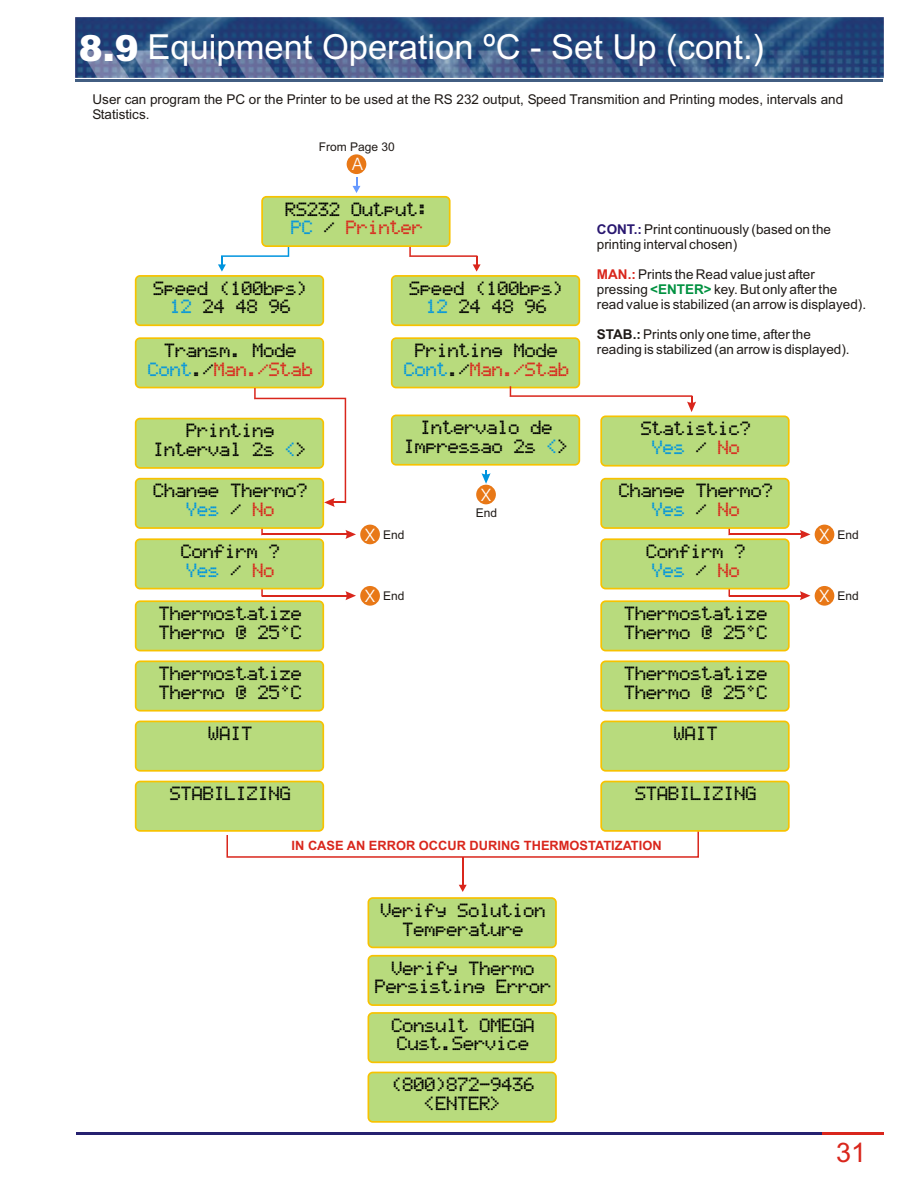
<style>
.page{position:relative;width:918px;height:1188px;background:#fff}
.page>*{position:absolute;margin:0;border:0;box-sizing:border-box;transform-origin:0 0}
.t1{font:36px "Arial";color:#fff}
.t2{font:900 36px "Arial";color:#fff}
.t3{font:34.5px "Arial";color:#fff}
.t4{font:27px "Arial";color:#d9261c}
.t5{font:18px/18.8px "Ericsson GA628";color:#000;text-align:center}
.t6{font:18px "Ericsson GA628";color:#0094de}
.t7{font:17.25px "Avant Garde Bk BT";color:#fff}
.t8{font:13.5px/15.1px "Arial";color:#1f1a17}
.t9{font:700 12.9px "Arial";color:#d9261c}
.t10{font:12px "Arial";color:#1f1a17}
.s1{font-weight:900}
.s2{color:#0094de}
.s3{color:#d9261c}
.s4{font-weight:700;color:#291770}
.s5{font-weight:700;color:#d9261c}
.s6{font-weight:700;color:#009140}
.s7{font-weight:700}
</style>
<div class="page">
<svg style="left:226px;top:832px;width:473px;height:60px"></svg>
<img style="left:75px;top:18px;width:808px;height:60px">
<hr style="left:75px;top:80px;width:808px;height:2px;background:#425e82">
<hr style="left:76px;top:1133px;width:745px;height:2px;background:#262170">
<hr style="left:822px;top:1133px;width:62px;height:2px;background:#d9261c">
<hr style="left:262px;top:534px;width:89px;height:1px;background:#d9261c">
<svg style="left:345px;top:530px;width:11px;height:9px"></svg>
<hr style="left:729px;top:534px;width:76px;height:1px;background:#d9261c">
<svg style="left:800px;top:530px;width:10px;height:9px"></svg>
<svg style="left:261px;top:589px;width:2px;height:7px"></svg>
<hr style="left:262px;top:595px;width:89px;height:1px;background:#d9261c">
<svg style="left:345px;top:591px;width:11px;height:9px"></svg>
<hr style="left:729px;top:595px;width:76px;height:1px;background:#d9261c">
<svg style="left:800px;top:591px;width:10px;height:9px"></svg>
<svg style="left:218px;top:247px;width:71px;height:25px"></svg>
<svg style="left:409px;top:247px;width:72px;height:25px"></svg>
<div style="left:261px;top:196px;width:190px;height:51px;background:#b8db7d;border:2px solid #f7c200;border-radius:4px"></div>
<div style="left:391px;top:275px;width:189px;height:51px;background:#b8db7d;border:2px solid #f7c200;border-radius:4px"></div>
<div style="left:391px;top:337px;width:189px;height:51px;background:#b8db7d;border:2px solid #f7c200;border-radius:4px"></div>
<div style="left:391px;top:415px;width:189px;height:51px;background:#b8db7d;border:2px solid #f7c200;border-radius:4px"></div>
<div style="left:600px;top:415px;width:190px;height:52px;background:#b8db7d;border:2px solid #f7c200;border-radius:4px"></div>
<div style="left:135px;top:275px;width:189px;height:51px;background:#b8db7d;border:2px solid #f7c200;border-radius:4px"></div>
<div style="left:135px;top:337px;width:189px;height:51px;background:#b8db7d;border:2px solid #f7c200;border-radius:4px"></div>
<div style="left:135px;top:418px;width:189px;height:51px;background:#b8db7d;border:2px solid #f7c200;border-radius:4px"></div>
<div style="left:135px;top:478px;width:189px;height:51px;background:#b8db7d;border:2px solid #f7c200;border-radius:4px"></div>
<div style="left:600px;top:478px;width:190px;height:51px;background:#b8db7d;border:2px solid #f7c200;border-radius:4px"></div>
<div style="left:135px;top:600px;width:189px;height:51px;background:#b8db7d;border:2px solid #f7c200;border-radius:4px"></div>
<div style="left:600px;top:600px;width:190px;height:51px;background:#b8db7d;border:2px solid #f7c200;border-radius:4px"></div>
<div style="left:135px;top:538px;width:189px;height:51px;background:#b8db7d;border:2px solid #f7c200;border-radius:4px"></div>
<div style="left:600px;top:538px;width:190px;height:51px;background:#b8db7d;border:2px solid #f7c200;border-radius:4px"></div>
<div style="left:135px;top:660px;width:189px;height:52px;background:#b8db7d;border:2px solid #f7c200;border-radius:4px"></div>
<div style="left:600px;top:660px;width:190px;height:52px;background:#b8db7d;border:2px solid #f7c200;border-radius:4px"></div>
<div style="left:135px;top:721px;width:189px;height:51px;background:#b8db7d;border:2px solid #f7c200;border-radius:4px"></div>
<div style="left:600px;top:721px;width:190px;height:51px;background:#b8db7d;border:2px solid #f7c200;border-radius:4px"></div>
<div style="left:135px;top:781px;width:189px;height:51px;background:#b8db7d;border:2px solid #f7c200;border-radius:4px"></div>
<div style="left:600px;top:781px;width:190px;height:51px;background:#b8db7d;border:2px solid #f7c200;border-radius:4px"></div>
<div style="left:368px;top:897px;width:189px;height:51px;background:#b8db7d;border:2px solid #f7c200;border-radius:4px"></div>
<svg style="left:510px;top:386px;width:186px;height:26px"></svg>
<svg style="left:353px;top:177px;width:7px;height:16px"></svg>
<div style="left:347px;top:154px;width:19px;height:20px;background:#e87817;border-radius:50%"></div>
<div style="left:476px;top:485px;width:20px;height:19px;background:#e87817;border-radius:50%"></div>
<div style="left:360px;top:525px;width:20px;height:19px;background:#e87817;border-radius:50%"></div>
<div style="left:815px;top:525px;width:19px;height:19px;background:#e87817;border-radius:50%"></div>
<div style="left:360px;top:586px;width:20px;height:20px;background:#e87817;border-radius:50%"></div>
<div style="left:815px;top:586px;width:19px;height:20px;background:#e87817;border-radius:50%"></div>
<svg style="left:254px;top:388px;width:92px;height:119px"></svg>
<svg style="left:482px;top:470px;width:9px;height:14px"></svg>
<div style="left:368px;top:955px;width:189px;height:51px;background:#b8db7d;border:2px solid #f7c200;border-radius:4px"></div>
<div style="left:368px;top:1012px;width:189px;height:51px;background:#b8db7d;border:2px solid #f7c200;border-radius:4px"></div>
<div style="left:368px;top:1072px;width:189px;height:51px;background:#b8db7d;border:2px solid #f7c200;border-radius:4px"></div>
<h1 class="t1" style="left:79px;top:33px;width:452px"><span class="s1">3</span> Composição do produto</h1>
<h2 class="t3" style="left:148px;top:34px;width:618px">Equipment Operation ºC - Set Up (cont.)</h2>
<h1 class="t2" style="left:79px;top:35px;width:62px">8.9</h1>
<p class="t8" style="left:93px;top:93px;width:752px">User can program the PC or the Printer to be used at the RS 232 output, Speed Transmition and Printing modes, intervals and<br>Statistics.</p>
<p class="t10" style="left:319px;top:142px;width:78px">From Page 30</p>
<p class="t7" style="left:353px;top:157px;width:12px">A</p>
<p class="t5" style="left:285px;top:201px;width:145px">RS232 Output:<br><span class="s2">PC</span> / <span class="s3">Printer</span></p>
<p class="t5" style="left:153px;top:280px;width:156px">Speed (100bps)<br><span class="s2">12</span> 24 48 96</p>
<p class="t5" style="left:147px;top:342px;width:167px">Transm. Mode<br><span class="s2">Cont</span>./<span class="s3">Man./Stab</span></p>
<p class="t5" style="left:409px;top:280px;width:156px">Speed (100bps)<br><span class="s2">12</span> 24 48 96</p>
<p class="t5" style="left:403px;top:342px;width:167px">Printing Mode<br><span class="s2">Cont</span>./<span class="s3">Man./Stab</span></p>
<p class="t8" style="left:597px;top:223px;width:236px"><span class="s4">CONT.:</span> Print continuously (based on the printing interval chosen)</p>
<p class="t8" style="left:597px;top:268px;width:271px"><span class="s5">MAN.:</span> Prints the Read value just after pressing <span class="s6">&lt;ENTER&gt;</span> key. But only after the read value is stabilized (an arrow is displayed).</p>
<p class="t8" style="left:597px;top:328px;width:254px"><span class="s7">STAB.:</span> Prints only one time, after the reading is stabilized (an arrow is displayed).</p>
<p class="t5" style="left:403px;top:420px;width:167px">Intervalo de<br>Impressao 2s &gt;</p>
<p class="t5" style="left:640px;top:421px;width:112px">Statistic?<br><span class="s2">Yes</span> / <span class="s3">No</span></p>
<p class="t5" style="left:153px;top:423px;width:156px">Printing<br>Interval 2s &gt;</p>
<p class="t6" style="left:547px;top:437px;width:13px">&lt;</p>
<p class="t6" style="left:285px;top:440px;width:13px">&lt;</p>
<p class="t5" style="left:153px;top:483px;width:156px">Change Thermo?<br><span class="s2">Yes</span> / <span class="s3">No</span></p>
<p class="t5" style="left:618px;top:483px;width:156px">Change Thermo?<br><span class="s2">Yes</span> / <span class="s3">No</span></p>
<p class="t7" style="left:481px;top:487px;width:11px">X</p>
<p class="t10" style="left:476px;top:509px;width:23px">End</p>
<p class="t7" style="left:365px;top:527px;width:11px">X</p>
<p class="t7" style="left:820px;top:527px;width:11px">X</p>
<p class="t10" style="left:383px;top:530px;width:23px">End</p>
<p class="t10" style="left:838px;top:530px;width:23px">End</p>
<p class="t5" style="left:180px;top:543px;width:101px">Confirm ?<br><span class="s2">Yes</span> / <span class="s3">No</span></p>
<p class="t5" style="left:646px;top:543px;width:101px">Confirm ?<br><span class="s2">Yes</span> / <span class="s3">No</span></p>
<p class="t7" style="left:365px;top:589px;width:11px">X</p>
<p class="t7" style="left:820px;top:589px;width:11px">X</p>
<p class="t10" style="left:383px;top:591px;width:23px">End</p>
<p class="t10" style="left:838px;top:591px;width:23px">End</p>
<p class="t5" style="left:158px;top:605px;width:145px;text-align:left">Thermostatize<br>Thermo @ 25ºC</p>
<p class="t5" style="left:624px;top:605px;width:145px;text-align:left">Thermostatize<br>Thermo @ 25ºC</p>
<p class="t5" style="left:158px;top:666px;width:145px;text-align:left">Thermostatize<br>Thermo @ 25ºC</p>
<p class="t5" style="left:624px;top:666px;width:145px;text-align:left">Thermostatize<br>Thermo @ 25ºC</p>
<p class="t5" style="left:208px;top:726px;width:46px">WAIT</p>
<p class="t5" style="left:674px;top:726px;width:46px">WAIT</p>
<p class="t5" style="left:169px;top:786px;width:123px">STABILIZING</p>
<p class="t5" style="left:635px;top:786px;width:123px">STABILIZING</p>
<p class="t9" style="left:292px;top:841px;width:372px">IN CASE AN ERROR OCCUR DURING THERMOSTATIZATION</p>
<p class="t5" style="left:380px;top:902px;width:167px">Verify Solution<br>Temperature</p>
<p class="t5" style="left:375px;top:960px;width:178px">Verify Thermo<br>Persisting Error</p>
<p class="t5" style="left:391px;top:1017px;width:145px">Consult OMEGA<br>Cust.Service</p>
<p class="t5" style="left:391px;top:1077px;width:145px">(800)872-9436 &lt;ENTER&gt;</p>
<h3 class="t4" style="left:836px;top:1142px;width:32px">31</h3>
</div>
